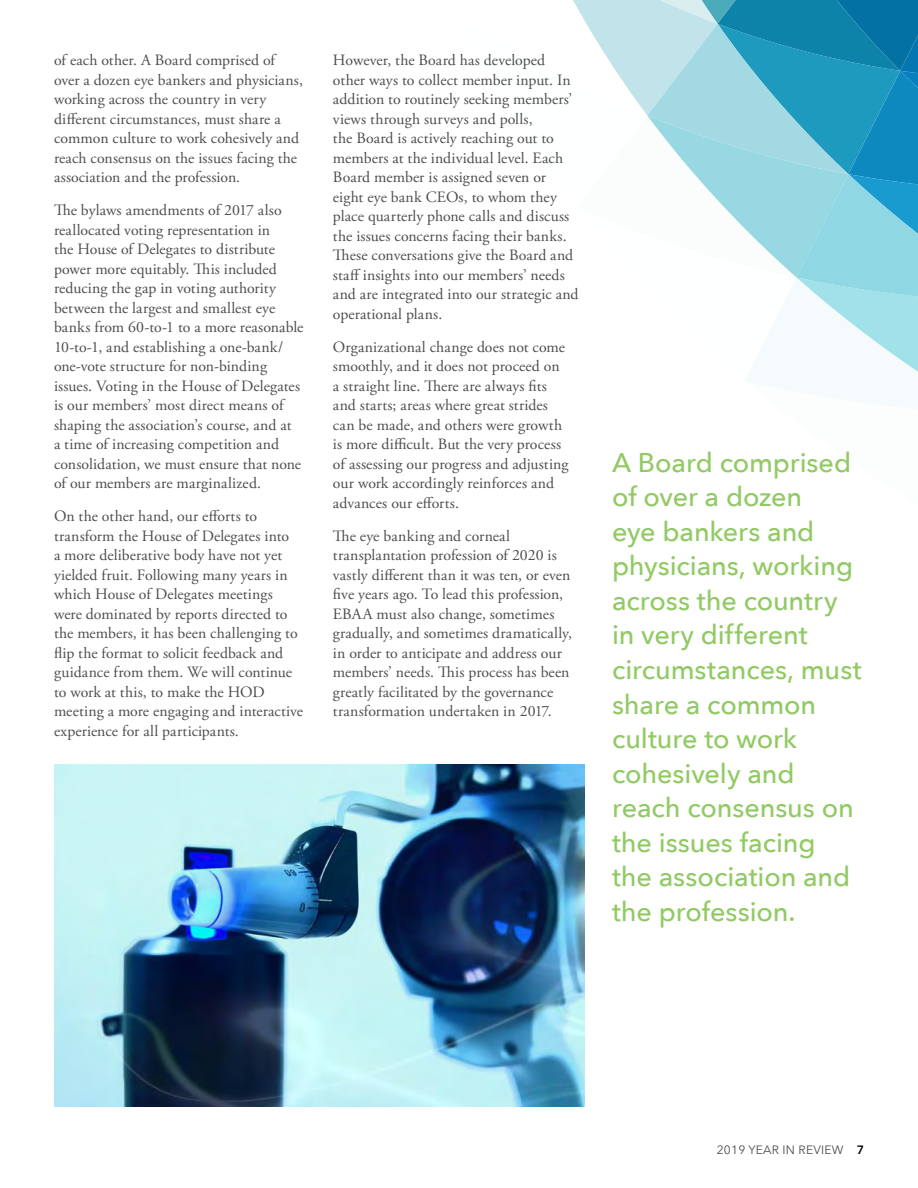
<style>
.page{position:relative;width:918px;height:1188px;background:#fff}
.page>*{position:absolute;margin:0;border:0;box-sizing:border-box;transform-origin:0 0}
.t1{font:500 27px/34.5px "Avenir Next";letter-spacing:-.005em;color:#91ca64}
.t2{font:15.75px/19.5px "Adobe Garamond Pro";letter-spacing:.005em;color:#4d4d4f}
.t3{font:12px "Avenir Next LT Pro";letter-spacing:.02em;color:#4d4d4f}
.s1{font-weight:600;color:#000}
</style>
<div class="page">
<svg style="left:573px;top:0;width:345px;height:372px"></svg>
<img style="left:54px;top:765px;width:531px;height:342px">
<p class="t2" style="left:54px;top:51px;width:251px">of each other. A Board comprised of over a dozen eye bankers and physicians, working across the country in very different circumstances, must share a common culture to work cohesively and reach consensus on the issues facing the association and the profession.</p>
<p class="t2" style="left:54px;top:201px;width:251px">The bylaws amendments of 2017 also reallocated voting representation in<br>the House of Delegates to distribute power more equitably. This included reducing the gap in voting authority between the largest and smallest eye banks from 60-to-1 to a more reasonable 10-to-1, and establishing a one-bank/ one-vote structure for non-binding issues. Voting in the House of Delegates is our members’ most direct means of shaping the association’s course, and at<br>a time of increasing competition and consolidation, we must ensure that none of our members are marginalized.</p>
<p class="t2" style="left:54px;top:507px;width:251px">On the other hand, our efforts to transform the House of Delegates into<br>a more deliberative body have not yet yielded fruit. Following many years in which House of Delegates meetings were dominated by reports directed to the members, it has been challenging to flip the format to solicit feedback and guidance from them. We will continue to work at this, to make the HOD meeting a more engaging and interactive experience for all participants.</p>
<p class="t2" style="left:333px;top:51px;width:247px">However, the Board has developed other ways to collect member input. In addition to routinely seeking members’ views through surveys and polls,<br>the Board is actively reaching out to members at the individual level. Each Board member is assigned seven or eight eye bank CEOs, to whom they place quarterly phone calls and discuss the issues concerns facing their banks.<br>These conversations give the Board and staff insights into our members’ needs and are integrated into our strategic and operational plans.</p>
<p class="t2" style="left:333px;top:338px;width:237px">Organizational change does not come smoothly, and it does not proceed on a straight line. There are always fits and starts; areas where great strides can be made, and others were growth is more difficult. But the very process of assessing our progress and adjusting our work accordingly reinforces and advances our efforts.</p>
<p class="t2" style="left:333px;top:527px;width:241px">The eye banking and corneal transplantation profession of 2020 is vastly different than it was ten, or even five years ago. To lead this profession, EBAA must also change, sometimes gradually, and sometimes dramatically, in order to anticipate and address our members’ needs. This process has been greatly facilitated by the governance transformation undertaken in 2017.</p>
<p class="t1" style="left:612px;top:444px;width:251px">A Board comprised of over a dozen<br>eye bankers and physicians, working across the country in very different circumstances, must share a common culture to work cohesively and reach consensus on the issues facing the association and the profession.</p>
<p class="t3" style="left:717px;top:1142px;width:149px">2019 YEAR IN REVIEW <span class="s1">7</span></p>
</div>
